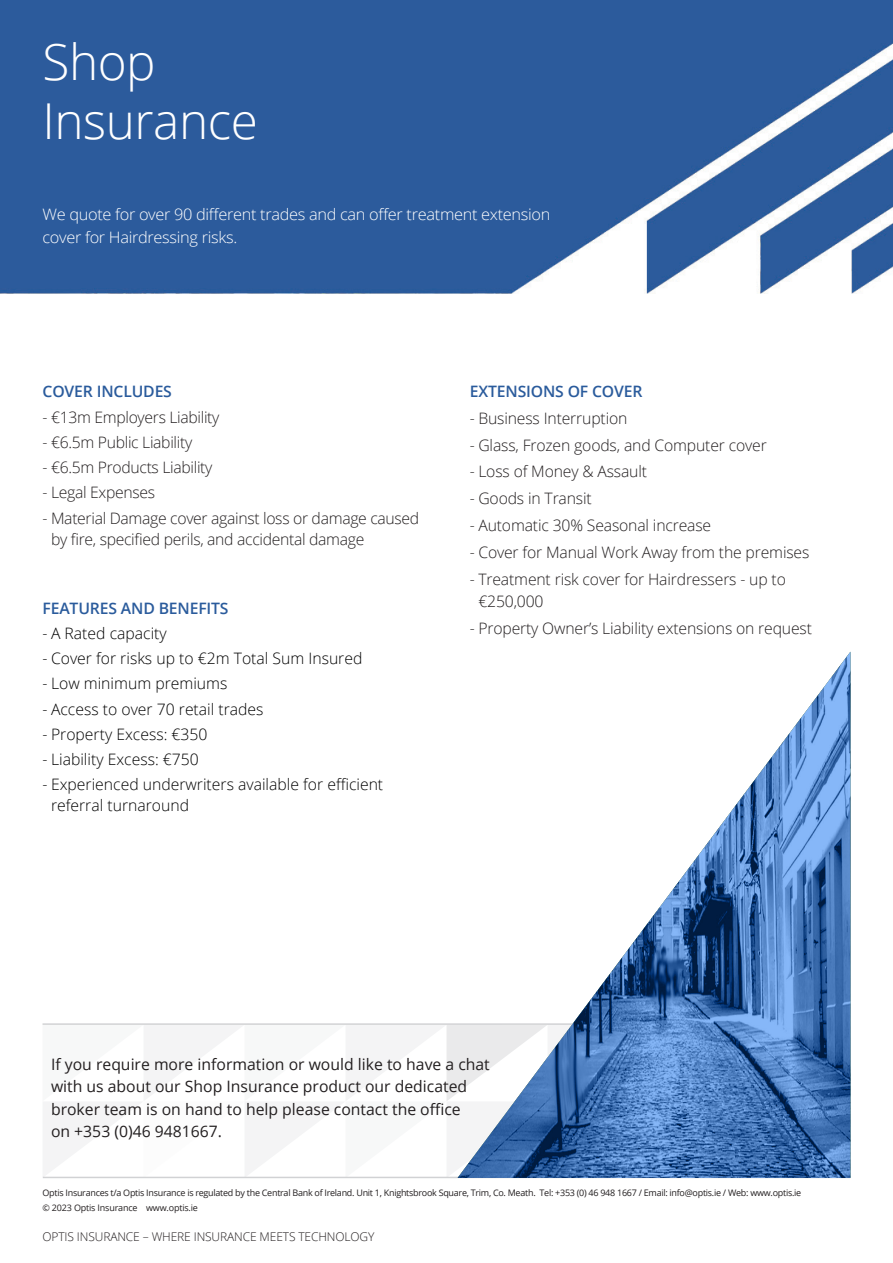
<style>
.page{position:relative;width:893px;height:1263px;background:#fff}
.page>*{position:absolute;margin:0;border:0;box-sizing:border-box;transform-origin:0 0}
.t1{font:300 49.5px/58.8px "Open Sans";letter-spacing:-.01em;color:#fff}
.t2{font:300 15.75px/21px "Open Sans";letter-spacing:-.01em;color:#231f20}
.t3{font:300 15.75px/21px "Open Sans";color:#000001}
.t4{font:15.75px/22.5px "Open Sans";color:#231f20}
.t5{font:300 15.75px/22.5px "Open Sans";letter-spacing:-.02em;color:#fff;scale:1.04 1}
.t6{font:600 15.75px "Open Sans";letter-spacing:-.01em;color:#2a5b9c}
.t7{font:300 12px "Open Sans";letter-spacing:-.01em;color:#231f20}
.t8{font:9px/15.5px "Open Sans";letter-spacing:-.03em;color:#231f20}
</style>
<div class="page">
<svg style="left:43px;top:1025px;width:415px;height:152px"></svg>
<hr style="left:43px;top:1023px;width:807px;height:2px;background:#d1d2d4">
<hr style="left:43px;top:1177px;width:807px;height:1px;background:#d1d2d4">
<img style="left:0;top:0;width:893px;height:293px">
<svg style="left:458px;top:652px;width:392px;height:526px"></svg>
<h1 class="t1" style="left:43px;top:32px;width:217px">Shop<br>Insurance</h1>
<p class="t5" style="left:43px;top:203px;width:490px">We quote for over 90 different trades and can offer treatment extension cover for Hairdressing risks.</p>
<p class="t6" style="left:43px;top:381px;width:131px">COVER INCLUDES</p>
<p class="t2" style="left:43px;top:406px;width:178px">- €13m Employers Liability</p>
<p class="t2" style="left:43px;top:431px;width:151px">- €6.5m Public Liability</p>
<p class="t2" style="left:43px;top:456px;width:171px">- €6.5m Products Liability</p>
<p class="t2" style="left:43px;top:482px;width:114px">- Legal Expenses</p>
<p class="t2" style="left:51px;top:507px;width:370px;text-indent:-9px">- Material Damage cover against loss or damage caused by fire, specified perils, and accidental damage</p>
<p class="t6" style="left:43px;top:597px;width:188px">FEATURES AND BENEFITS</p>
<p class="t3" style="left:43px;top:622px;width:126px">- A Rated capacity</p>
<p class="t3" style="left:43px;top:647px;width:321px">- Cover for risks up to €2m Total Sum Insured</p>
<p class="t3" style="left:43px;top:673px;width:186px">- Low minimum premiums</p>
<p class="t3" style="left:43px;top:698px;width:223px">- Access to over 70 retail trades</p>
<p class="t3" style="left:43px;top:723px;width:166px">- Property Excess: €350</p>
<p class="t3" style="left:43px;top:748px;width:158px">- Liability Excess: €750</p>
<p class="t3" style="left:51px;top:774px;width:334px;text-indent:-9px">- Experienced underwriters available for efficient referral turnaround</p>
<p class="t6" style="left:470px;top:381px;width:174px">EXTENSIONS OF COVER</p>
<p class="t2" style="left:470px;top:407px;width:159px">- Business Interruption</p>
<p class="t2" style="left:470px;top:434px;width:298px">- Glass, Frozen goods, and Computer cover</p>
<p class="t2" style="left:470px;top:461px;width:179px">- Loss of Money &amp; Assault</p>
<p class="t2" style="left:470px;top:488px;width:123px">- Goods in Transit</p>
<p class="t2" style="left:470px;top:514px;width:243px">- Automatic 30% Seasonal increase</p>
<p class="t2" style="left:470px;top:541px;width:341px">- Cover for Manual Work Away from the premises</p>
<p class="t2" style="left:478px;top:567px;width:309px;line-height:22.5px;text-indent:-9px">- Treatment risk cover for Hairdressers - up to €250,000</p>
<p class="t2" style="left:470px;top:617px;width:344px">- Property Owner’s Liability extensions on request</p>
<p class="t4" style="left:51px;top:1052px;width:440px">If you require more information or would like to have a chat with us about our Shop Insurance product our dedicated broker team is on hand to help please contact the office<br>on +353 (0)46 9481667.</p>
<p class="t8" style="left:43px;top:1185px;width:760px">Optis Insurances t/a Optis Insurance is regulated by the Central Bank of Ireland. Unit 1, Knightsbrook Square, Trim, Co. Meath. Tel: +353 (0) 46 948 1667 / Email: info@optis.ie / Web: www.optis.ie © 2023 Optis Insurance www.optis.ie</p>
<p class="t7" style="left:43px;top:1229px;width:333px">OPTIS INSURANCE – WHERE INSURANCE MEETS TECHNOLOGY</p>
</div>
